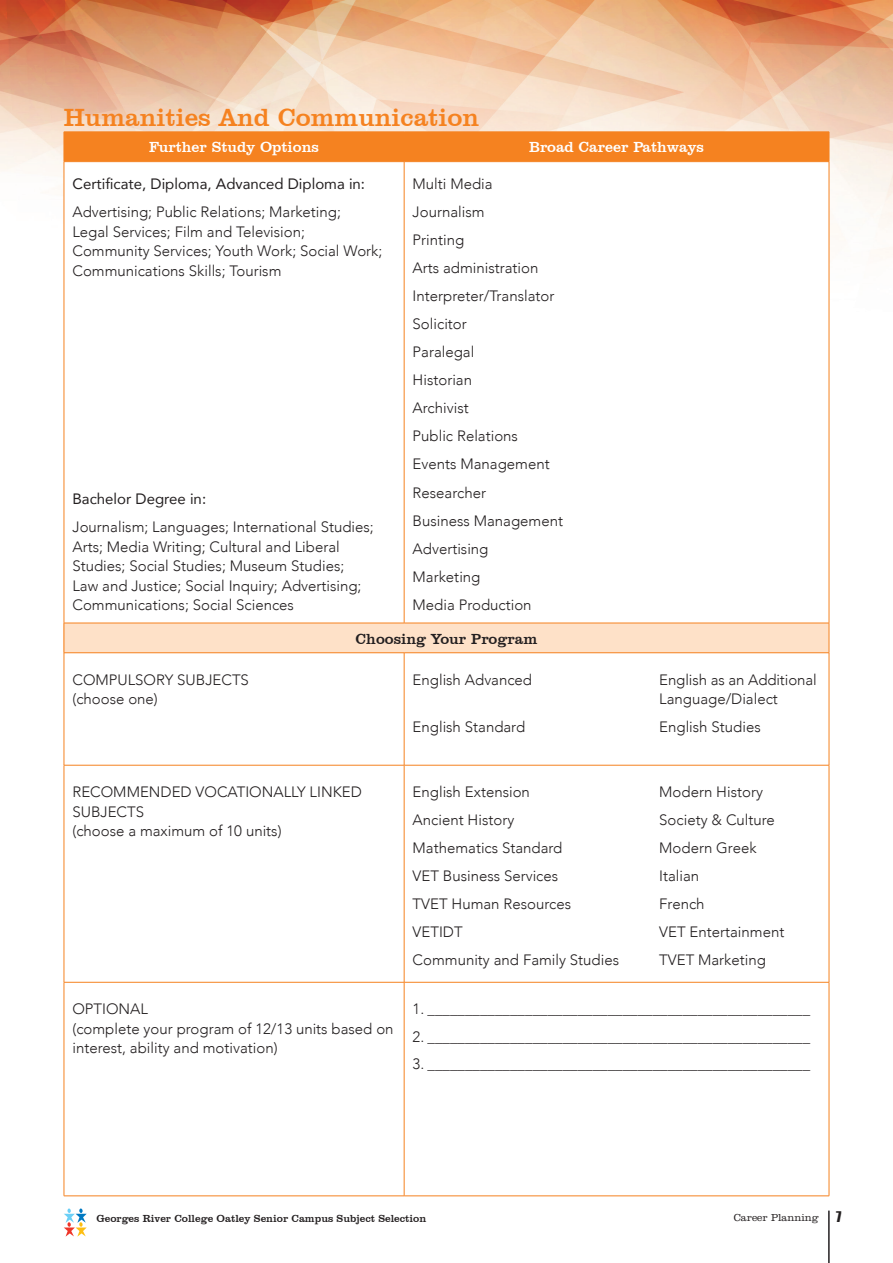
<style>
.page{position:relative;width:893px;height:1263px;background:#fff}
.page>*{position:absolute;margin:0;border:0;box-sizing:border-box;transform-origin:0 0}
.t1{font:25.5px "Clarendon BT";color:#f58220}
.t2{font:300 15px/28px "Avenir";color:#231f20}
.t3{font:15px "Avenir";color:#231f20}
.t4{font:15px "Clarendon BT";color:#fff}
.t5{font:15px "Clarendon BT";color:#231f20}
.t6{font:13.5px "Impact";color:#231f20}
.t7{font:10.5px "Clarendon BT";color:#231f20}
.t8{font:300 10.5px "Clarendon";color:#231f20}
</style>
<div class="page">
<img style="left:0;top:0;width:893px;height:833px">
<svg style="left:64px;top:1208px;width:23px;height:28px"></svg>
<hr style="left:828px;top:1210px;width:2px;height:53px;background:#231f20">
<svg style="left:65px;top:162px;width:764px;height:461px"></svg>
<div style="left:64px;top:623px;width:765px;height:30px;background:#fee1c8"></div>
<div style="left:64px;top:132px;width:766px;height:30px;background:#f58220"></div>
<hr style="left:64px;top:162px;width:1px;height:461px;background:#f58220">
<hr style="left:64px;top:161px;width:340px;height:1px;background:#f58220">
<hr style="left:404px;top:161px;width:425px;height:1px;background:#f58220">
<hr style="left:404px;top:162px;width:1px;height:461px;background:#f58220">
<hr style="left:829px;top:162px;width:1px;height:461px;background:#f58220">
<hr style="left:64px;top:623px;width:1px;height:30px;background:#f58220">
<hr style="left:64px;top:623px;width:340px;height:1px;background:#f58220">
<hr style="left:404px;top:623px;width:425px;height:1px;background:#f58220">
<hr style="left:829px;top:623px;width:1px;height:30px;background:#f58220">
<hr style="left:64px;top:653px;width:1px;height:112px;background:#f58220">
<hr style="left:64px;top:652px;width:340px;height:1px;background:#f58220">
<hr style="left:404px;top:652px;width:425px;height:1px;background:#f58220">
<hr style="left:404px;top:653px;width:1px;height:112px;background:#f58220">
<hr style="left:829px;top:653px;width:1px;height:112px;background:#f58220">
<hr style="left:64px;top:765px;width:1px;height:217px;background:#f58220">
<hr style="left:64px;top:765px;width:340px;height:1px;background:#f58220">
<hr style="left:404px;top:765px;width:425px;height:1px;background:#f58220">
<hr style="left:404px;top:765px;width:1px;height:217px;background:#f58220">
<hr style="left:829px;top:765px;width:1px;height:217px;background:#f58220">
<hr style="left:64px;top:982px;width:1px;height:214px;background:#f58220">
<hr style="left:64px;top:982px;width:340px;height:1px;background:#f58220">
<hr style="left:64px;top:1195px;width:340px;height:1px;background:#f58220">
<hr style="left:404px;top:982px;width:1px;height:214px;background:#f58220">
<hr style="left:404px;top:982px;width:425px;height:1px;background:#f58220">
<hr style="left:829px;top:982px;width:1px;height:214px;background:#f58220">
<hr style="left:404px;top:1195px;width:425px;height:1px;background:#f58220">
<h1 class="t1" style="left:64px;top:101px;width:417px">Humanities And Communication</h1>
<p class="t4" style="left:149px;top:138px;width:171px">Further Study Options</p>
<p class="t4" style="left:529px;top:138px;width:176px">Broad Career Pathways</p>
<p class="t3" style="left:72px;top:172px;width:294px">Certificate, Diploma, Advanced Diploma in:</p>
<p class="t2" style="left:72px;top:202px;width:311px;line-height:19.5px">Advertising; Public Relations; Marketing;<br>Legal Services; Film and Television; Community Services; Youth Work; Social Work; Communications Skills; Tourism</p>
<p class="t2" style="left:413px;top:170px;width:152px">Multi Media<br>Journalism<br>Printing<br>Arts administration<br>Interpreter/Translator<br>Solicitor<br>Paralegal<br>Historian<br>Archivist<br>Public Relations<br>Events Management<br>Researcher<br>Business Management<br>Advertising<br>Marketing<br>Media Production</p>
<p class="t5" style="left:356px;top:629px;width:183px">Choosing Your Program</p>
<p class="t3" style="left:72px;top:487px;width:135px">Bachelor Degree in:</p>
<p class="t2" style="left:72px;top:517px;width:303px;line-height:19.5px">Journalism; Languages; International Studies; Arts; Media Writing; Cultural and Liberal Studies; Social Studies; Museum Studies; Law and Justice; Social Inquiry; Advertising; Communications; Social Sciences</p>
<p class="t2" style="left:72px;top:670px;width:178px;line-height:19.5px">COMPULSORY SUBJECTS (choose one)</p>
<p class="t2" style="left:413px;top:666px;width:121px">English Advanced</p>
<p class="t2" style="left:659px;top:670px;width:159px;line-height:19.5px">English as an Additional<br>Language/Dialect</p>
<p class="t2" style="left:413px;top:713px;width:114px">English Standard</p>
<p class="t2" style="left:659px;top:713px;width:103px">English Studies</p>
<p class="t2" style="left:72px;top:782px;width:291px;line-height:19.5px">RECOMMENDED VOCATIONALLY LINKED<br>SUBJECTS<br>(choose a maximum of 10 units)</p>
<p class="t2" style="left:413px;top:778px;width:119px">English Extension</p>
<p class="t2" style="left:659px;top:778px;width:105px">Modern History</p>
<p class="t2" style="left:413px;top:806px;width:103px">Ancient History</p>
<p class="t2" style="left:659px;top:806px;width:117px">Society &amp; Culture</p>
<p class="t2" style="left:413px;top:834px;width:151px">Mathematics Standard</p>
<p class="t2" style="left:659px;top:834px;width:99px">Modern Greek</p>
<p class="t2" style="left:413px;top:862px;width:147px">VET Business Services</p>
<p class="t2" style="left:659px;top:862px;width:42px">Italian</p>
<p class="t2" style="left:413px;top:890px;width:160px">TVET Human Resources</p>
<p class="t2" style="left:659px;top:890px;width:47px">French</p>
<p class="t2" style="left:413px;top:918px;width:52px">VETIDT</p>
<p class="t2" style="left:659px;top:918px;width:127px">VET Entertainment</p>
<p class="t2" style="left:413px;top:946px;width:208px">Community and Family Studies</p>
<p class="t2" style="left:659px;top:946px;width:108px">TVET Marketing</p>
<p class="t2" style="left:72px;top:999px;width:323px;line-height:19.5px">OPTIONAL<br>(complete your program of 12/13 units based on interest, ability and motivation)</p>
<p class="t2" style="left:413px;top:995px;width:399px">1. ___________________________________________________</p>
<p class="t2" style="left:413px;top:1023px;width:399px">2. ___________________________________________________</p>
<p class="t2" style="left:413px;top:1050px;width:399px">3. ___________________________________________________</p>
<p class="t7" style="left:97px;top:1212px;width:331px">Georges River College Oatley Senior Campus Subject Selection</p>
<p class="t8" style="left:734px;top:1212px;width:86px">Career Planning</p>
<p class="t6" style="left:836px;top:1206px;width:7px">7</p>
</div>
